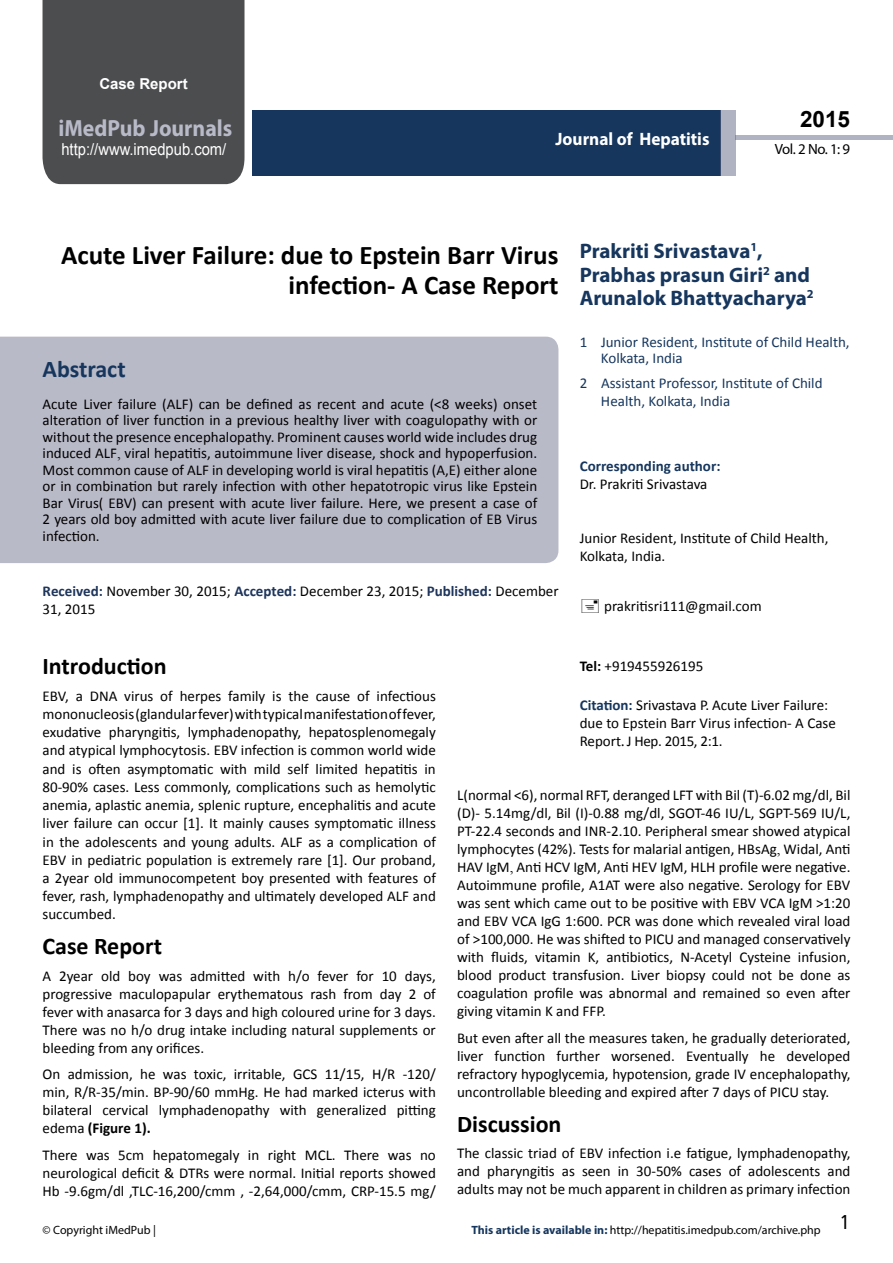
<style>
.page{position:relative;width:893px;height:1263px;background:#fff}
.page>*{position:absolute;margin:0;border:0;box-sizing:border-box;transform-origin:0 0}
.t1{font:700 27px/29.7px "Calibri";color:#000;text-align:right}
.t2{font:25.5px "Tunga";color:#000}
.t3{font:700 24px "Calibri";color:#000}
.t4{font:700 24px "Calibri";color:#16365d}
.t5{font:700 23.4px "Myriad Pro";color:#b9bac8;scale:.93 1}
.t6{font:700 22.5px "Arial";color:#000}
.t7{font:700 21px/23.1px "Myriad Pro";color:#16365d}
.t8{font:700 18px "Myriad Pro";color:#fff;scale:.96 1}
.t9{font:16.5px "Arial";color:#fff;scale:.89 1}
.t10{font:15px/18px "Calibri";color:#000;text-align:justify}
.t11{font:15px/16.5px "Calibri";color:#16365d}
.t12{font:700 15px "Calibri";color:#16365d}
.t13{font:700 15px "Arial";color:#fff}
.t14{font:14.85px "Myriad Pro";color:#000}
.t15{font:12px "Myriad Pro";color:#000}
.s1{font-family:"Times New Roman"}
.s2{font-weight:700;color:#1e355c}
.s3{font-weight:700}
.s4{font-weight:700;color:#16365d}
.s5{font-family:"Myriad Pro"}
</style>
<div class="page">
<div style="left:252px;top:110px;width:469px;height:66px;background:#16365d"></div>
<div style="left:720px;top:110px;width:16px;height:66px;background:#b0b3c2"></div>
<div style="left:43px;top:0;width:201px;height:184px;background:#4c4d4f"></div>
<div style="left:736px;top:135px;width:157px;height:5px;background:#b0b3c2"></div>
<div style="left:0;top:337px;width:558px;height:226px;background:#b9bac8"></div>
<p class="t13" style="left:99px;top:74px;width:90px">Case Report</p>
<h3 class="t5" style="left:58px;top:113px;width:188px">iMedPub Journals</h3>
<p class="t9" style="left:61px;top:138px;width:187px">http://www.imedpub.com/</p>
<p class="t8" style="left:555px;top:127px;width:162px">Journal of Hepatitis</p>
<h3 class="t6" style="left:800px;top:104px;width:52px">2015</h3>
<p class="t14" style="left:775px;top:140px;width:77px">Vol. 2 No. 1: 9</p>
<h1 class="t1" style="left:61px;top:241px;width:499px">Acute Liver Failure: due to Epstein Barr Virus infection- A Case Report</h1>
<h3 class="t4" style="left:43px;top:354px;width:85px">Abstract</h3>
<p class="t10" style="left:43px;top:396px;width:496px;line-height:16.5px">Acute Liver failure (ALF) can be defined as recent and acute (&lt;8 weeks) onset alteration of liver function in a previous healthy liver with coagulopathy with or without the presence encephalopathy. Prominent causes world wide includes drug induced ALF<span class="s1">,</span> viral hepatitis, autoimmune liver disease, shock and hypoperfusion.<br>Most common cause of ALF in developing world is viral hepatitis (A,E) either alone or in combination but rarely infection with other hepatotropic virus like Epstein Bar Virus( EBV) can present with acute liver failure. Here, we present a case of 2 years old boy admitted with acute liver failure due to complication of EB Virus infection.</p>
<p class="t10" style="left:43px;top:582px;width:517px"><span class="s2">Received:</span> November 30, 2015; <span class="s2">Accepted:</span> December 23, 2015; <span class="s2">Published:</span> December<br>31, 2015</p>
<h3 class="t7" style="left:580px;top:239px;width:236px">Prakriti Srivastava<sup>1</sup>,<br>Prabhas prasun Giri<sup>2</sup> and<br>Arunalok Bhattyacharya<sup>2</sup></h3>
<p class="t11" style="left:601px;top:333px;width:250px;text-indent:-21px">1 Junior Resident, Institute of Child Health,<br>Kolkata, India</p>
<p class="t11" style="left:601px;top:374px;width:223px;line-height:18px;text-indent:-21px">2 Assistant Professor, Institute of Child<br>Health, Kolkata, India</p>
<p class="t12" style="left:580px;top:456px;width:142px">Corresponding author:</p>
<p class="t10" style="left:580px;top:475px;width:129px">Dr. Prakriti Srivastava</p>
<p class="t10" style="left:580px;top:529px;width:250px">Junior Resident, Institute of Child Health,<br>Kolkata, India.</p>
<p class="t10" style="left:604px;top:597px;width:159px">prakritisri111@gmail.com</p>
<h3 class="t3" style="left:43px;top:651px;width:126px">Introduction</h3>
<p class="t10" style="left:43px;top:686px;width:395px">EBV, a DNA virus of herpes family is the cause of infectious mononucleosis(glandularfever)withtypicalmanifestationoffever, exudative pharyngitis, lymphadenopathy, hepatosplenomegaly and atypical lymphocytosis. EBV infection is common world wide and is often asymptomatic with mild self limited hepatitis in 80-90% cases. Less commonly, complications such as hemolytic anemia, aplastic anemia, splenic rupture, encephalitis and acute liver failure can occur [1]. It mainly causes symptomatic illness in the adolescents and young adults. ALF as a complication of EBV in pediatric population is extremely rare [1]. Our proband, a 2year old immunocompetent boy presented with features of fever, rash, lymphadenopathy and ultimately developed ALF and succumbed.</p>
<h3 class="t3" style="left:43px;top:931px;width:121px">Case Report</h3>
<p class="t10" style="left:43px;top:967px;width:395px">A 2year old boy was admitted with h/o fever for 10 days, progressive maculopapular erythematous rash from day 2 of fever with anasarca for 3 days and high coloured urine for 3 days.<br>There was no h/o drug intake including natural supplements or bleeding from any orifices.</p>
<p class="t10" style="left:43px;top:1065px;width:395px">On admission, he was toxic, irritable, GCS 11/15, H/R -120/ min, R/R-35/min. BP-90/60 mmHg. He had marked icterus with bilateral cervical lymphadenopathy with generalized pitting edema <span class="s3">(Figure 1).</span></p>
<p class="t10" style="left:43px;top:1146px;width:395px">There was 5cm hepatomegaly in right MCL. There was no neurological deficit &amp; DTRs were normal. Initial reports showed Hb -9.6gm/dl ,TLC-16,200/cmm , -2,64,000/cmm, CRP-15.5 mg/</p>
<p class="t10" style="left:580px;top:657px;width:125px"><span class="s3">Tel:</span> +919455926195</p>
<p class="t10" style="left:580px;top:696px;width:258px;text-align:left"><span class="s4">Citation:</span> Srivastava P. Acute Liver Failure: due to Epstein Barr Virus infection- A Case<br>Report<span class="s5">.</span> J Hep. 2015, 2:1.</p>
<p class="t10" style="left:457px;top:786px;width:395px">L(normal &lt;6), normal RFT, deranged LFT with Bil (T)-6.02 mg/dl, Bil (D)- 5.14mg/dl, Bil (I)-0.88 mg/dl, SGOT-46 IU/L, SGPT-569 IU/L, PT-22.4 seconds and INR-2.10. Peripheral smear showed atypical lymphocytes (42%). Tests for malarial antigen, HBsAg<span class="s1">,</span> Widal, Anti HAV IgM<span class="s1">,</span> Anti HCV IgM, Anti HEV IgM, HLH profile were negative.<br>Autoimmune profile, A1AT were also negative. Serology for EBV was sent which came out to be positive with EBV VCA IgM &gt;1:20 and EBV VCA IgG 1:600. PCR was done which revealed viral load of &gt;100,000. He was shifted to PICU and managed conservatively with fluids, vitamin K, antibiotics, N-Acetyl Cysteine infusion, blood product transfusion. Liver biopsy could not be done as coagulation profile was abnormal and remained so even after giving vitamin K and FFP.</p>
<p class="t10" style="left:457px;top:1029px;width:395px">But even after all the measures taken, he gradually deteriorated, liver function further worsened. Eventually he developed refractory hypoglycemia, hypotension, grade IV encephalopathy, uncontrollable bleeding and expired after 7 days of PICU stay.</p>
<h3 class="t3" style="left:457px;top:1108px;width:106px">Discussion</h3>
<p class="t10" style="left:457px;top:1144px;width:395px">The classic triad of EBV infection i.e fatigue, lymphadenopathy, and pharyngitis as seen in 30-50% cases of adolescents and adults may not be much apparent in children as primary infection</p>
<p class="t15" style="left:43px;top:1223px;width:115px">© Copyright iMedPub |</p>
<p class="t15" style="left:471px;top:1223px;width:351px"><span class="s4">This article is available in:</span> http://hepatitis.imedpub.com/archive.php</p>
<h2 class="t2" style="left:841px;top:1205px;width:9px">1</h2>
</div>
